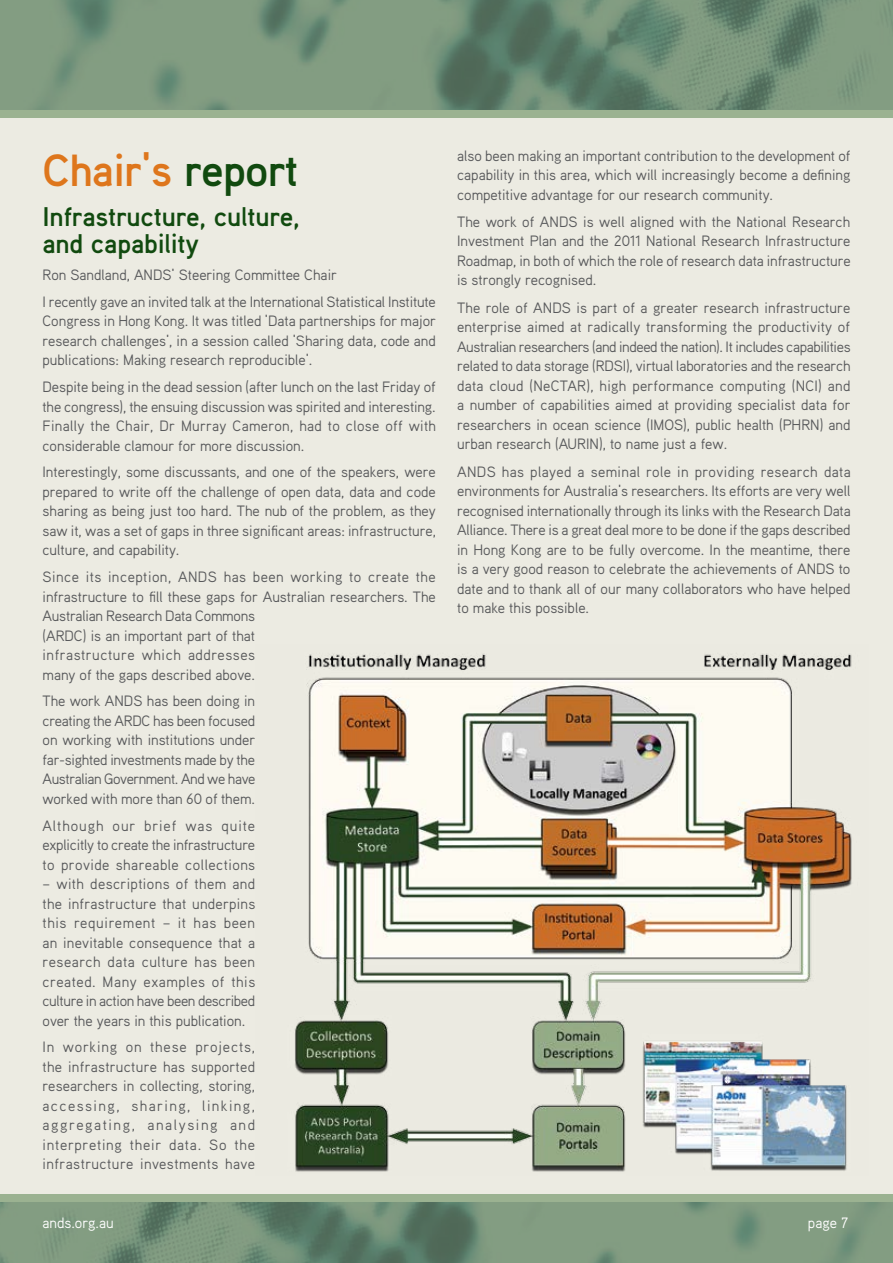
<style>
.page{position:relative;width:893px;height:1263px;background:#fff}
.page>*{position:absolute;margin:0;border:0;box-sizing:border-box;transform-origin:0 0}
.t1{font:700 45px "Aaux";letter-spacing:-.02em;color:#de761c}
.t2{font:700 27px/27px "Aaux";letter-spacing:-.01em;color:#114a0f}
.t3{font:15px/19.5px "Aaux";color:#58595b;text-align:justify}
.t4{font:15px "Aaux";color:#fff}
.s1{color:#114a0f}
</style>
<div class="page">
<div style="left:0;top:1194px;width:893px;height:69px;background:#9bb291"></div>
<svg style="left:0;top:1203px;width:893px;height:60px;background:#769279"></svg>
<div style="left:0;top:0;width:893px;height:118px;background:#9bb291"></div>
<svg style="left:0;top:0;width:893px;height:110px;background:#759179"></svg>
<div style="left:0;top:118px;width:893px;height:1076px;background:#ecebe2"></div>
<img style="left:295px;top:653px;width:557px;height:519px">
<h1 class="t1" style="left:43px;top:141px;width:257px">Chair’s <span class="s1">report</span></h1>
<h2 class="t2" style="left:43px;top:202px;width:259px">Infrastructure, culture, and capability</h2>
<p class="t3" style="left:43px;top:261px;width:395px;line-height:26.7px">Ron Sandland, ANDS’ Steering Committee Chair<br>I recently gave an invited talk at the International Statistical Institute</p>
<p class="t3" style="left:43px;top:311px;width:395px">Congress in Hong Kong. It was titled ‘Data partnerships for major research challenges’, in a session called ‘Sharing data, code and publications: Making research reproducible’.</p>
<p class="t3" style="left:43px;top:377px;width:395px">Despite being in the dead session (after lunch on the last Friday of the congress), the ensuing discussion was spirited and interesting.<br>Finally the Chair, Dr Murray Cameron, had to close off with considerable clamour for more discussion.</p>
<p class="t3" style="left:43px;top:462px;width:395px">Interestingly, some discussants, and one of the speakers, were prepared to write off the challenge of open data, data and code sharing as being just too hard. The nub of the problem, as they saw it, was a set of gaps in three significant areas: infrastructure, culture, and capability.</p>
<p class="t3" style="left:43px;top:567px;width:395px;text-align:left">Since its inception, ANDS has been working to create the infrastructure to fill these gaps for Australian researchers. The Australian Research Data Commons<br>(ARDC) is an important part of that<br>infrastructure which addresses<br>many of the gaps described above.</p>
<p class="t3" style="left:43px;top:691px;width:214px">The work ANDS has been doing in creating the ARDC has been focused on working with institutions under far-sighted investments made by the Australian Government. And we have worked with more than 60 of them.</p>
<p class="t3" style="left:43px;top:815px;width:214px">Although our brief was quite explicitly to create the infrastructure to provide shareable collections</p>
<p class="t3" style="left:43px;top:874px;width:214px">– with descriptions of them and the infrastructure that underpins this requirement – it has been an inevitable consequence that a research data culture has been created. Many examples of this culture in action have been described over the years in this publication.</p>
<p class="t3" style="left:43px;top:1037px;width:214px">In working on these projects, the infrastructure has supported researchers in collecting, storing, accessing, sharing, linking, aggregating, analysing and interpreting their data. So the infrastructure investments have</p>
<p class="t3" style="left:457px;top:145px;width:395px">also been making an important contribution to the development of capability in this area, which will increasingly become a defining competitive advantage for our research community.</p>
<p class="t3" style="left:457px;top:212px;width:395px">The work of ANDS is well aligned with the National Research Investment Plan and the 2011 National Research Infrastructure Roadmap, in both of which the role of research data infrastructure is strongly recognised.</p>
<p class="t3" style="left:457px;top:297px;width:395px">The role of ANDS is part of a greater research infrastructure enterprise aimed at radically transforming the productivity of Australian researchers (and indeed the nation). It includes capabilities related to data storage (RDSI), virtual laboratories and the research data cloud (NeCTAR), high performance computing (NCI) and a number of capabilities aimed at providing specialist data for researchers in ocean science (IMOS), public health (PHRN) and urban research (AURIN), to name just a few.</p>
<p class="t3" style="left:457px;top:461px;width:395px">ANDS has played a seminal role in providing research data environments for Australia’s researchers. Its efforts are very well recognised internationally through its links with the Research Data Alliance. There is a great deal more to be done if the gaps described in Hong Kong are to be fully overcome. In the meantime, there is a very good reason to celebrate the achievements of ANDS to date and to thank all of our many collaborators who have helped to make this possible.</p>
<p class="t4" style="left:43px;top:1213px;width:73px">ands.org.au</p>
<p class="t4" style="left:808px;top:1213px;width:42px">page 7</p>
</div>
